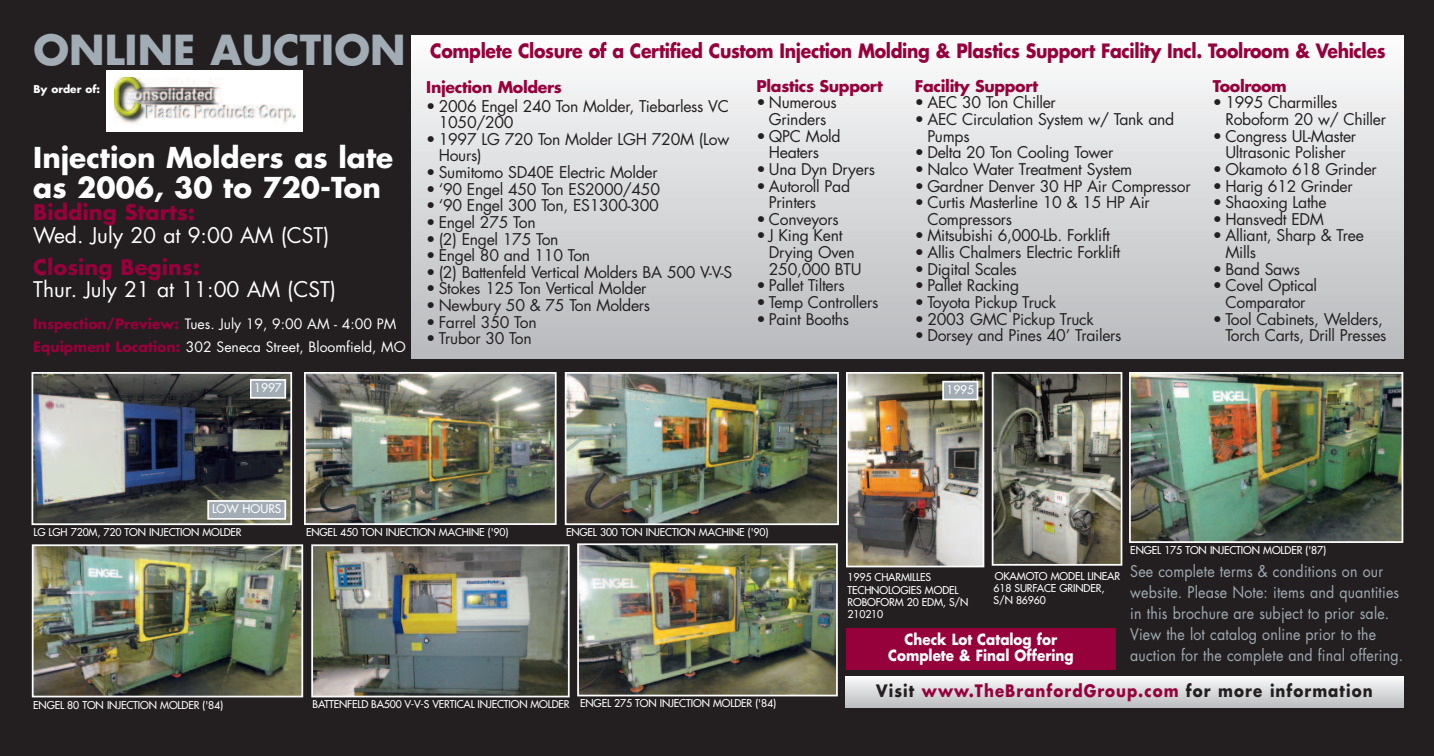
<style>
.page{position:relative;width:1434px;height:756px;background:#fff}
.page>*{position:absolute;margin:0;border:0;box-sizing:border-box;transform-origin:0 0}
.t1{font:700 40.25px "Futura";color:#a1acb4}
.t2{font:700 28px/29.8px "Futura";color:#fff}
.t3{font:21px "Futura";color:#fff}
.t4{font:700 21px "Futura";color:#96013c}
.t5{font:700 19.25px "Futura";letter-spacing:-.02em;color:#96013c;scale:.9 1}
.t6{font:700 16.62px "Futura";letter-spacing:.07em;color:#96013c;scale:.9 1}
.t7{font:15.75px/16.6px "Futura";letter-spacing:-.02em;color:#231f20}
.t8{font:15.75px/21px "Futura";letter-spacing:.01em;color:#a1acb4;scale:.9 1}
.t9{font:700 15.75px "Futura";letter-spacing:-.02em;color:#96013c}
.t10{font:700 15.05px/16.6px "Futura";color:#fff;text-align:center;scale:.9 1}
.t11{font:14px/22.8px "Futura";color:#fff}
.t12{font:11.55px "Futura";color:#fff}
.t13{font:10.5px/12.2px "Futura";letter-spacing:-.01em;color:#fff}
.t14{font:700 10.5px "Futura";color:#fff}
.s1{font-weight:700;color:#96013c}
.s2{color:#231f20}
</style>
<div class="page">
<div style="left:0;top:0;width:1433px;height:756px;background:#231f20"></div>
<div style="left:106px;top:71px;width:197px;height:61px;background:#fff"></div>
<img style="left:114px;top:77px;width:181px;height:48px">
<img style="left:580px;top:546px;width:254px;height:147px">
<div style="left:577px;top:543px;width:260px;height:153px;border:2px solid #fff"></div>
<img style="left:35px;top:547px;width:265px;height:147px">
<div style="left:32px;top:544px;width:271px;height:153px;border:2px solid #fff"></div>
<img style="left:314px;top:547px;width:252px;height:147px">
<div style="left:311px;top:544px;width:258px;height:153px;border:2px solid #fff"></div>
<img style="left:35px;top:375px;width:254px;height:147px">
<div style="left:32px;top:372px;width:260px;height:153px;border:2px solid #fff"></div>
<img style="left:307px;top:375px;width:246px;height:147px">
<div style="left:304px;top:372px;width:252px;height:153px;border:2px solid #fff"></div>
<img style="left:567px;top:375px;width:268px;height:147px">
<div style="left:564px;top:372px;width:274px;height:153px;border:2px solid #fff"></div>
<img style="left:994px;top:375px;width:125px;height:188px">
<div style="left:991px;top:372px;width:131px;height:194px;border:2px solid #fff"></div>
<img style="left:849px;top:375px;width:132px;height:189px">
<div style="left:846px;top:372px;width:138px;height:195px;border:2px solid #fff"></div>
<img style="left:1131px;top:375px;width:269px;height:165px">
<div style="left:1128px;top:372px;width:275px;height:171px;border:2px solid #fff"></div>
<div style="left:411px;top:35px;width:992px;height:324px;background:linear-gradient(to bottom,#fcfdfd,#b8b9bc)"></div>
<div style="left:846px;top:628px;width:269px;height:41px;background:#96013c"></div>
<div style="left:252px;top:381px;width:32px;height:16px;background:#a1acb4"></div>
<div style="left:250px;top:379px;width:36px;height:20px;border:2px solid #fff"></div>
<div style="left:944px;top:383px;width:32px;height:16px;background:#a1acb4"></div>
<div style="left:942px;top:381px;width:36px;height:19px;border:2px solid #fff"></div>
<div style="left:209px;top:502px;width:75px;height:16px;background:#a1acb4"></div>
<div style="left:207px;top:500px;width:79px;height:20px;border:2px solid #fff"></div>
<svg style="left:845px;top:676px;width:558px;height:31px;background:#dbdcdd"></svg>
<h1 class="t1" style="left:33px;top:31px;width:373px">ONLINE AUCTION</h1>
<p class="t14" style="left:33px;top:84px;width:68px">By order of:</p>
<h2 class="t2" style="left:33px;top:145px;width:361px">Injection Molders as late as 2006, 30 to 720-Ton</h2>
<h3 class="t4" style="left:33px;top:203px;width:163px">Bidding Starts:</h3>
<h3 class="t3" style="left:33px;top:226px;width:298px">Wed. July 20 at 9:00 AM (CST)</h3>
<h3 class="t4" style="left:33px;top:257px;width:168px">Closing Begins:</h3>
<h3 class="t3" style="left:33px;top:280px;width:304px">Thur. July 21 at 11:00 AM (CST)</h3>
<p class="t11" style="left:33px;top:314px;width:374px"><span class="s1">Inspection/Preview:</span> Tues. July 19, 9:00 AM - 4:00 PM<br><span class="s1">Equipment Location:</span> 302 Seneca Street, Bloomfield, MO</p>
<p class="t5" style="left:430px;top:42px;width:1062px">Complete Closure of a Certified Custom Injection Molding &amp; Plastics Support Facility Incl. Toolroom &amp; Vehicles</p>
<p class="t9" style="left:426px;top:80px;width:137px">Injection Molders</p>
<p class="t7" style="left:439px;top:99px;width:292px;text-indent:-12px">• 2006 Engel 240 Ton Molder, Tiebarless VC<br>1050/200</p>
<p class="t7" style="left:439px;top:132px;width:292px;text-indent:-12px">• 1997 LG 720 Ton Molder LGH 720M (Low<br>Hours)</p>
<p class="t7" style="left:426px;top:165px;width:233px">• Sumitomo SD40E Electric Molder</p>
<p class="t7" style="left:426px;top:182px;width:235px">• ‘90 Engel 450 Ton ES2000/450</p>
<p class="t7" style="left:426px;top:199px;width:234px">• ‘90 Engel 300 Ton, ES1300-300</p>
<p class="t7" style="left:426px;top:215px;width:111px">• Engel 275 Ton</p>
<p class="t7" style="left:426px;top:232px;width:134px">• (2) Engel 175 Ton</p>
<p class="t7" style="left:426px;top:248px;width:165px">• Engel 80 and 110 Ton</p>
<p class="t7" style="left:426px;top:265px;width:307px">• (2) Battenfeld Vertical Molders BA 500 V-V-S</p>
<p class="t7" style="left:426px;top:282px;width:222px">• Stokes 125 Ton Vertical Molder</p>
<p class="t7" style="left:426px;top:298px;width:225px">• Newbury 50 &amp; 75 Ton Molders</p>
<p class="t7" style="left:426px;top:315px;width:112px">• Farrel 350 Ton</p>
<p class="t7" style="left:426px;top:332px;width:107px">• Trubor 30 Ton</p>
<p class="t9" style="left:756px;top:79px;width:128px">Plastics Support</p>
<p class="t7" style="left:756px;top:96px;width:82px;text-align:center">• Numerous<br>Grinders</p>
<p class="t7" style="left:756px;top:129px;width:86px;text-align:center">• QPC Mold<br>Heaters</p>
<p class="t7" style="left:756px;top:162px;width:120px">• Una Dyn Dryers</p>
<p class="t7" style="left:768px;top:179px;width:83px;text-indent:-12px">• Autoroll Pad<br>Printers</p>
<p class="t7" style="left:756px;top:212px;width:84px">• Conveyors</p>
<p class="t7" style="left:768px;top:229px;width:94px;text-indent:-12px">• J King Kent<br>Drying Oven<br>250,000 BTU</p>
<p class="t7" style="left:756px;top:279px;width:90px">• Pallet Tilters</p>
<p class="t7" style="left:756px;top:295px;width:123px">• Temp Controllers</p>
<p class="t7" style="left:756px;top:312px;width:94px">• Paint Booths</p>
<p class="t9" style="left:914px;top:79px;width:125px">Facility Support</p>
<p class="t7" style="left:914px;top:96px;width:142px">• AEC 30 Ton Chiller</p>
<p class="t7" style="left:927px;top:112px;width:248px;text-indent:-12px">• AEC Circulation System w/ Tank and<br>Pumps</p>
<p class="t7" style="left:914px;top:146px;width:200px">• Delta 20 Ton Cooling Tower</p>
<p class="t7" style="left:914px;top:162px;width:219px">• Nalco Water Treatment System</p>
<p class="t7" style="left:914px;top:179px;width:277px">• Gardner Denver 30 HP Air Compressor</p>
<p class="t7" style="left:927px;top:195px;width:224px;text-indent:-12px">• Curtis Masterline 10 &amp; 15 HP Air<br>Compressors</p>
<p class="t7" style="left:914px;top:229px;width:196px">• Mitsubishi 6,000-Lb. Forklift</p>
<p class="t7" style="left:914px;top:245px;width:207px">• Allis Chalmers Electric Forklift</p>
<p class="t7" style="left:914px;top:262px;width:103px">• Digital Scales</p>
<p class="t7" style="left:914px;top:279px;width:106px">• Pallet Racking</p>
<p class="t7" style="left:914px;top:295px;width:143px">• Toyota Pickup Truck</p>
<p class="t7" style="left:914px;top:312px;width:180px">• 2003 GMC Pickup Truck</p>
<p class="t7" style="left:914px;top:328px;width:208px">• Dorsey and Pines 40’ Trailers</p>
<p class="t9" style="left:1212px;top:79px;width:75px">Toolroom</p>
<p class="t7" style="left:1225px;top:96px;width:162px;text-indent:-12px">• 1995 Charmilles<br>Roboform 20 w/ Chiller</p>
<p class="t7" style="left:1212px;top:129px;width:145px;text-align:center">• Congress UL-Master<br>Ultrasonic Polisher</p>
<p class="t7" style="left:1212px;top:162px;width:165px">• Okamoto 618 Grinder</p>
<p class="t7" style="left:1212px;top:179px;width:141px">• Harig 612 Grinder</p>
<p class="t7" style="left:1212px;top:195px;width:115px">• Shaoxing Lathe</p>
<p class="t7" style="left:1212px;top:212px;width:113px">• Hansvedt EDM</p>
<p class="t7" style="left:1225px;top:229px;width:140px;text-indent:-12px">• Alliant, Sharp &amp; Tree<br>Mills</p>
<p class="t7" style="left:1212px;top:262px;width:89px">• Band Saws</p>
<p class="t7" style="left:1212px;top:279px;width:106px;text-align:center">• Covel Optical<br>Comparator</p>
<p class="t7" style="left:1212px;top:312px;width:175px;text-align:right">• Tool Cabinets, Welders,<br>Torch Carts, Drill Presses</p>
<p class="t12" style="left:254px;top:382px;width:29px">1997</p>
<p class="t12" style="left:946px;top:384px;width:29px">1995</p>
<p class="t12" style="left:212px;top:503px;width:71px">LOW HOURS</p>
<p class="t13" style="left:33px;top:527px;width:210px">LG LGH 720M, 720 TON INJECTION MOLDER</p>
<p class="t13" style="left:306px;top:527px;width:204px">ENGEL 450 TON INJECTION MACHINE ('90)</p>
<p class="t13" style="left:566px;top:527px;width:204px">ENGEL 300 TON INJECTION MACHINE ('90)</p>
<p class="t13" style="left:33px;top:699px;width:191px">ENGEL 80 TON INJECTION MOLDER ('84)</p>
<p class="t13" style="left:312px;top:699px;width:465px">BATTENFELD BA500 V-V-S VERTICAL INJECTION MOLDER ENGEL 275 TON INJECTION MOLDER ('84)</p>
<p class="t13" style="left:847px;top:572px;width:122px">1995 CHARMILLES<br>TECHNOLOGIES MODEL<br>ROBOFORM 20 EDM, S/N<br>210210</p>
<p class="t13" style="left:993px;top:570px;width:128px">OKAMOTO MODEL LINEAR<br>618 SURFACE GRINDER,<br>S/N 86960</p>
<p class="t10" style="left:888px;top:632px;width:208px">Check Lot Catalog for<br>Complete &amp; Final Offering</p>
<p class="t13" style="left:1130px;top:544px;width:197px">ENGEL 175 TON INJECTION MOLDER ('87)</p>
<p class="t8" style="left:1130px;top:562px;width:305px">See complete terms &amp; conditions on our website. Please Note: items and quantities in this brochure are subject to prior sale.<br>View the lot catalog online prior to the auction for the complete and final offering.</p>
<p class="t6" style="left:876px;top:683px;width:553px"><span class="s2">Visit</span> www.TheBranfordGroup.com <span class="s2">for more information</span></p>
</div>
